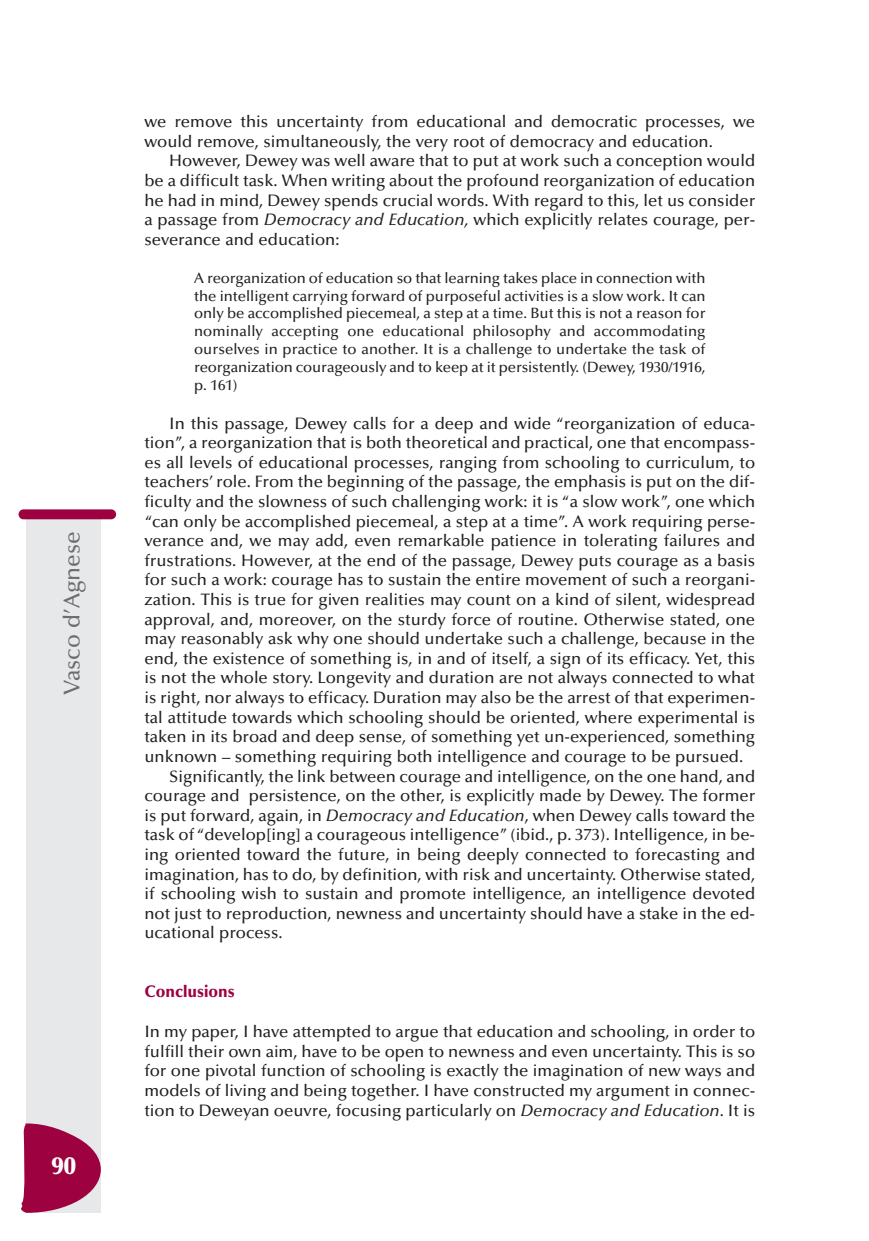
<style>
.page{position:relative;width:869px;height:1241px;background:#fff}
.page>*{position:absolute;margin:0;border:0;box-sizing:border-box;transform-origin:0 0}
.t1{font:900 24.5px "Optima";color:#fff}
.t2{font:500 22.75px "Optima";color:#6c6d70}
.t3{font:500 16.62px/19.6px "Optima";color:#231f20;text-align:justify}
.t4{font:900 16.62px "Optima";color:#9d0140;scale:.95 1}
.t5{font:500 14.88px/17.8px "Optima";letter-spacing:-.005em;color:#231f20;text-align:justify}
.s1{font-style:italic}
</style>
<div class="page">
<div style="left:27px;top:517px;width:74px;height:695px;background:#e7e8e9"></div>
<div style="left:19px;top:509px;width:97px;height:10px;background:#9d0140;border-radius:5px"></div>
<svg style="left:21px;top:1122px;width:80px;height:90px"></svg>
<h2 class="t2" style="left:63px;top:694px;width:165px;rotate:-90deg">Vasco d’Agnese</h2>
<h1 class="t1" style="left:52px;top:1155px;width:26px">90</h1>
<p class="t3" style="left:144px;top:113px;width:612px">we remove this uncertainty from educational and democratic processes, we would remove, simultaneously, the very root of democracy and education.</p>
<p class="t3" style="left:144px;top:153px;width:612px;text-indent:25px">However, Dewey was well aware that to put at work such a conception would be a difficult task. When writing about the profound reorganization of education he had in mind, Dewey spends crucial words. With regard to this, let us consider a passage from <span class="s1">Democracy and Education,</span> which explicitly relates courage, per&shy;severance and education:</p>
<p class="t5" style="left:194px;top:270px;width:512px">A reorganization of education so that learning takes place in connection with the intelligent carrying forward of purposeful activities is a slow work. It can only be accomplished piecemeal, a step at a time. But this is not a reason for nominally accepting one educational philosophy and accommodating ourselves in practice to another. It is a challenge to undertake the task of reorganization courageously and to keep at it persistently. (Dewey, 1930/1916, p. 161)</p>
<p class="t3" style="left:169px;top:414px;width:587px">In this passage, Dewey calls for a deep and wide “reorganization of educa-</p>
<p class="t3" style="left:144px;top:434px;width:612px">tion”, a reorganization that is both theoretical and practical, one that encompass-</p>
<p class="t3" style="left:144px;top:454px;width:612px">es all levels of educational processes, ranging from schooling to curriculum, to</p>
<p class="t3" style="left:144px;top:473px;width:611px">teachers’ role. From the beginning of the passage, the emphasis is put on the dif-</p>
<p class="t3" style="left:144px;top:493px;width:612px">ficulty and the slowness of such challenging work: it is “a slow work”, one which</p>
<p class="t3" style="left:144px;top:512px;width:612px">“can only be accomplished piecemeal, a step at a time”. A work requiring perse-</p>
<p class="t3" style="left:144px;top:532px;width:612px">verance and, we may add, even remarkable patience in tolerating failures and</p>
<p class="t3" style="left:144px;top:552px;width:612px">frustrations. However, at the end of the passage, Dewey puts courage as a basis</p>
<p class="t3" style="left:144px;top:571px;width:612px">for such a work: courage has to sustain the entire movement of such a reorgani-</p>
<p class="t3" style="left:144px;top:591px;width:612px">zation. This is true for given realities may count on a kind of silent, widespread</p>
<p class="t3" style="left:144px;top:610px;width:612px">approval, and, moreover, on the sturdy force of routine. Otherwise stated, one</p>
<p class="t3" style="left:144px;top:630px;width:612px">may reasonably ask why one should undertake such a challenge, because in the</p>
<p class="t3" style="left:144px;top:650px;width:612px">end, the existence of something is, in and of itself, a sign of its efficacy. Yet, this</p>
<p class="t3" style="left:144px;top:669px;width:612px">is not the whole story. Longevity and duration are not always connected to what</p>
<p class="t3" style="left:144px;top:689px;width:612px">is right, nor always to efficacy. Duration may also be the arrest of that experimen-</p>
<p class="t3" style="left:144px;top:708px;width:612px">tal attitude towards which schooling should be oriented, where experimental is</p>
<p class="t3" style="left:144px;top:728px;width:612px">taken in its broad and deep sense, of something yet un-experienced, something</p>
<p class="t3" style="left:144px;top:748px;width:600px">unknown – something requiring both intelligence and courage to be pursued.</p>
<p class="t3" style="left:169px;top:767px;width:587px">Significantly, the link between courage and intelligence, on the one hand, and</p>
<p class="t3" style="left:144px;top:787px;width:612px">courage and persistence, on the other, is explicitly made by Dewey. The former</p>
<p class="t3" style="left:144px;top:806px;width:612px">is put forward, again, in <span class="s1">Democracy and Education</span>, when Dewey calls toward the</p>
<p class="t3" style="left:144px;top:826px;width:612px">task of “develop[ing] a courageous intelligence” (ibid., p. 373). Intelligence, in be-</p>
<p class="t3" style="left:144px;top:846px;width:612px">ing oriented toward the future, in being deeply connected to forecasting and</p>
<p class="t3" style="left:144px;top:865px;width:612px">imagination, has to do, by definition, with risk and uncertainty. Otherwise stated,</p>
<p class="t3" style="left:144px;top:885px;width:612px">if schooling wish to sustain and promote intelligence, an intelligence devoted</p>
<p class="t3" style="left:144px;top:904px;width:612px">not just to reproduction, newness and uncertainty should have a stake in the ed-</p>
<p class="t3" style="left:144px;top:924px;width:140px">ucational process.</p>
<p class="t4" style="left:144px;top:984px;width:97px">Conclusions</p>
<p class="t3" style="left:144px;top:1023px;width:612px">In my paper, I have attempted to argue that education and schooling, in order to fulfill their own aim, have to be open to newness and even uncertainty. This is so for one pivotal function of schooling is exactly the imagination of new ways and models of living and being together. I have constructed my argument in connec&shy;tion to Deweyan oeuvre, focusing particularly on <span class="s1">Democracy and Education</span>. It is</p>
</div>
